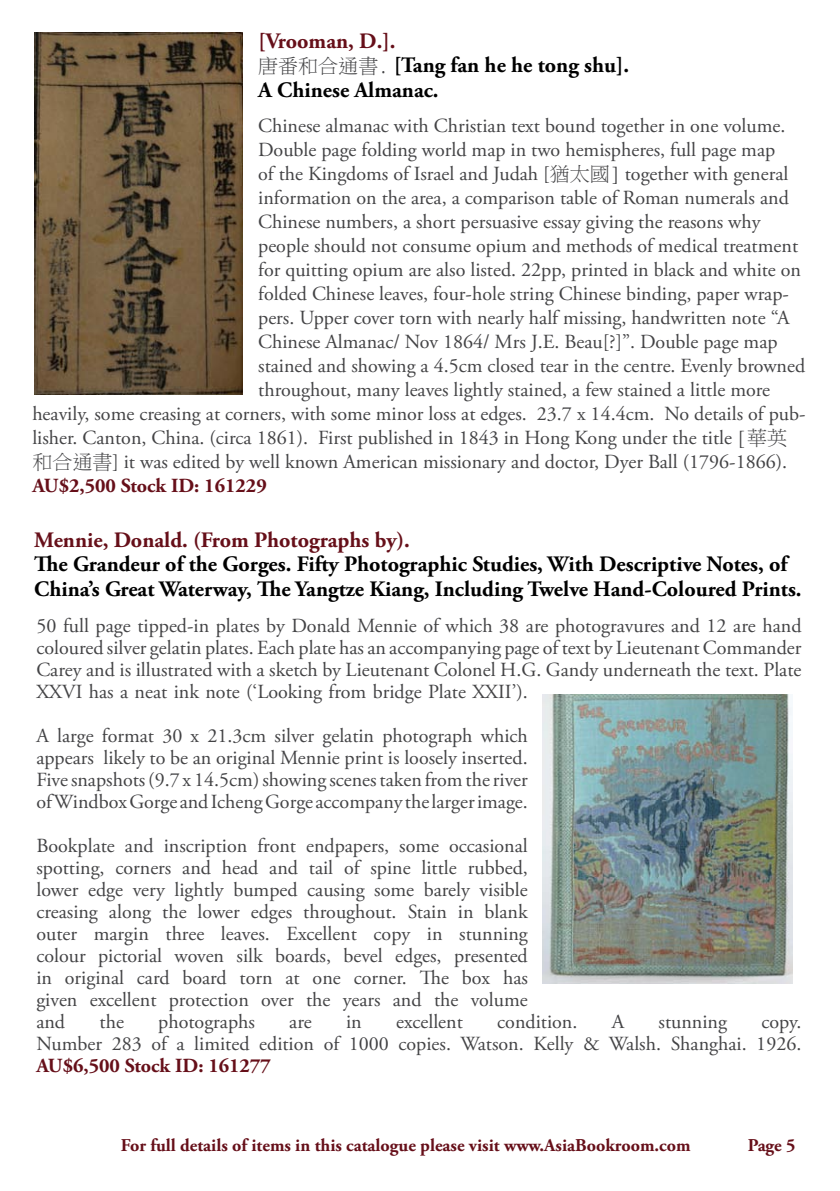
<style>
.page{position:relative;width:840px;height:1191px;background:#fff}
.page>*{position:absolute;margin:0;border:0;box-sizing:border-box;transform-origin:0 0}
.t1{font:700 22px/24.2px "Adobe Garamond Pro";color:#000}
.t2{font:700 22px "Adobe Garamond Pro";color:#660f19}
.t3{font:20px/22px "Adobe Garamond Pro";color:#434345;text-align:justify}
.t4{font:700 20px "Adobe Garamond Pro";color:#660f19}
.t5{font:700 18px "Adobe Garamond Pro";color:#660f19}
.s1{color:#660f19}
.s2{font-family:"Ming Li U";font-weight:400;font-size:20px;color:#434345}
.s3{font-family:"Ming Li U"}
</style>
<div class="page">
<img style="left:542px;top:694px;width:250px;height:289px">
<img style="left:35px;top:32px;width:207px;height:362px">
<p class="t1" style="left:258px;top:30px;width:372px"><span class="s1">[Vrooman, D.].<br></span><span class="s2">唐番和合通書.</span> [Tang fan he he tong shu].<br>A Chinese Almanac.</p>
<p class="t3" style="left:258px;top:116px;width:528px">Chinese almanac with Christian text bound together in one volume.</p>
<p class="t3" style="left:258px;top:140px;width:518px">Double page folding world map in two hemispheres, full page map</p>
<p class="t3" style="left:258px;top:164px;width:531px">of the Kingdoms of Israel and Judah [<span class="s3">猶太國]</span> together with general</p>
<p class="t3" style="left:258px;top:188px;width:532px">information on the area, a comparison table of Roman numerals and</p>
<p class="t3" style="left:258px;top:212px;width:503px">Chinese numbers, a short persuasive essay giving the reasons why</p>
<p class="t3" style="left:258px;top:236px;width:541px">people should not consume opium and methods of medical treatment</p>
<p class="t3" style="left:258px;top:260px;width:544px">for quitting opium are also listed. 22pp, printed in black and white on</p>
<p class="t3" style="left:258px;top:284px;width:532px">folded Chinese leaves, four-hole string Chinese binding, paper wrap-</p>
<p class="t3" style="left:258px;top:308px;width:532px">pers. Upper cover torn with nearly half missing, handwritten note “A</p>
<p class="t3" style="left:258px;top:332px;width:520px">Chinese Almanac/ Nov 1864/ Mrs J.E. Beau[?]”. Double page map</p>
<p class="t3" style="left:258px;top:356px;width:548px">stained and showing a 4.5cm closed tear in the centre. Evenly browned</p>
<p class="t3" style="left:258px;top:380px;width:513px">throughout, many leaves lightly stained, a few stained a little more</p>
<p class="t3" style="left:32px;top:404px;width:774px">heavily, some creasing at corners, with some minor loss at edges. 23.7 x 14.4cm. No details of pub-</p>
<p class="t3" style="left:32px;top:428px;width:755px">lisher. Canton, China. (circa 1861). First published in 1843 in Hong Kong under the title <span class="s3">[華英</span></p>
<p class="t3" style="left:32px;top:452px;width:755px"><span class="s3">和合通書</span>] it was edited by well known American missionary and doctor, Dyer Ball (1796-1866).</p>
<p class="t4" style="left:32px;top:474px;width:236px">AU$2,500 Stock ID: 161229</p>
<p class="t2" style="left:34px;top:527px;width:377px">Mennie, Donald. (From Photographs by).</p>
<p class="t1" style="left:34px;top:553px;width:768px">The Grandeur of the Gorges. Fifty Photographic Studies, With Descriptive Notes, of<br>China’s Great Waterway, The Yangtze Kiang, Including Twelve Hand-Coloured Prints.</p>
<p class="t3" style="left:36px;top:615px;width:766px">50 full page tipped-in plates by Donald Mennie of which 38 are photogravures and 12 are hand coloured silver gelatin plates. Each plate has an accompanying page of text by Lieutenant Commander Carey and is illustrated with a sketch by Lieutenant Colonel H.G. Gandy underneath the text. Plate XXVI has a neat ink note (‘Looking from bridge Plate XXII’).</p>
<p class="t3" style="left:36px;top:725px;width:492px">A large format 30 x 21.3cm silver gelatin photograph which appears likely to be an original Mennie print is loosely inserted.<br>Five snapshots (9.7 x 14.5cm) showing scenes taken from the river of Windbox Gorge and Icheng Gorge accompany the larger image.</p>
<p class="t3" style="left:36px;top:835px;width:493px">Bookplate and inscription front endpapers, some occasional spotting, corners and head and tail of spine little rubbed, lower edge very lightly bumped causing some barely visible creasing along the lower edges throughout. Stain in blank outer margin three leaves. Excellent copy in stunning colour pictorial woven silk boards, bevel edges, presented in original card board torn at one corner. The box has given excellent protection over the years and the volume and</p>
<p class="t3" style="left:99px;top:1011px;width:26px">the</p>
<p class="t3" style="left:158px;top:1011px;width:98px">photographs</p>
<p class="t3" style="left:289px;top:1011px;width:24px">are</p>
<p class="t3" style="left:346px;top:1011px;width:17px">in</p>
<p class="t3" style="left:396px;top:1011px;width:68px">excellent</p>
<p class="t3" style="left:497px;top:1011px;width:82px">condition.</p>
<p class="t3" style="left:611px;top:1011px;width:14px">A</p>
<p class="t3" style="left:658px;top:1011px;width:70px">stunning</p>
<p class="t3" style="left:36px;top:1011px;width:766px;text-align:right">copy.<br>Number 283 of a limited edition of 1000 copies. Watson. Kelly &amp; Walsh. Shanghai. 1926.</p>
<p class="t4" style="left:36px;top:1053px;width:236px">AU$6,500 Stock ID: 161277</p>
<p class="t5" style="left:121px;top:1135px;width:571px">For full details of items in this catalogue please visit www.AsiaBookroom.com</p>
<p class="t5" style="left:747px;top:1134px;width:49px">Page 5</p>
</div>
